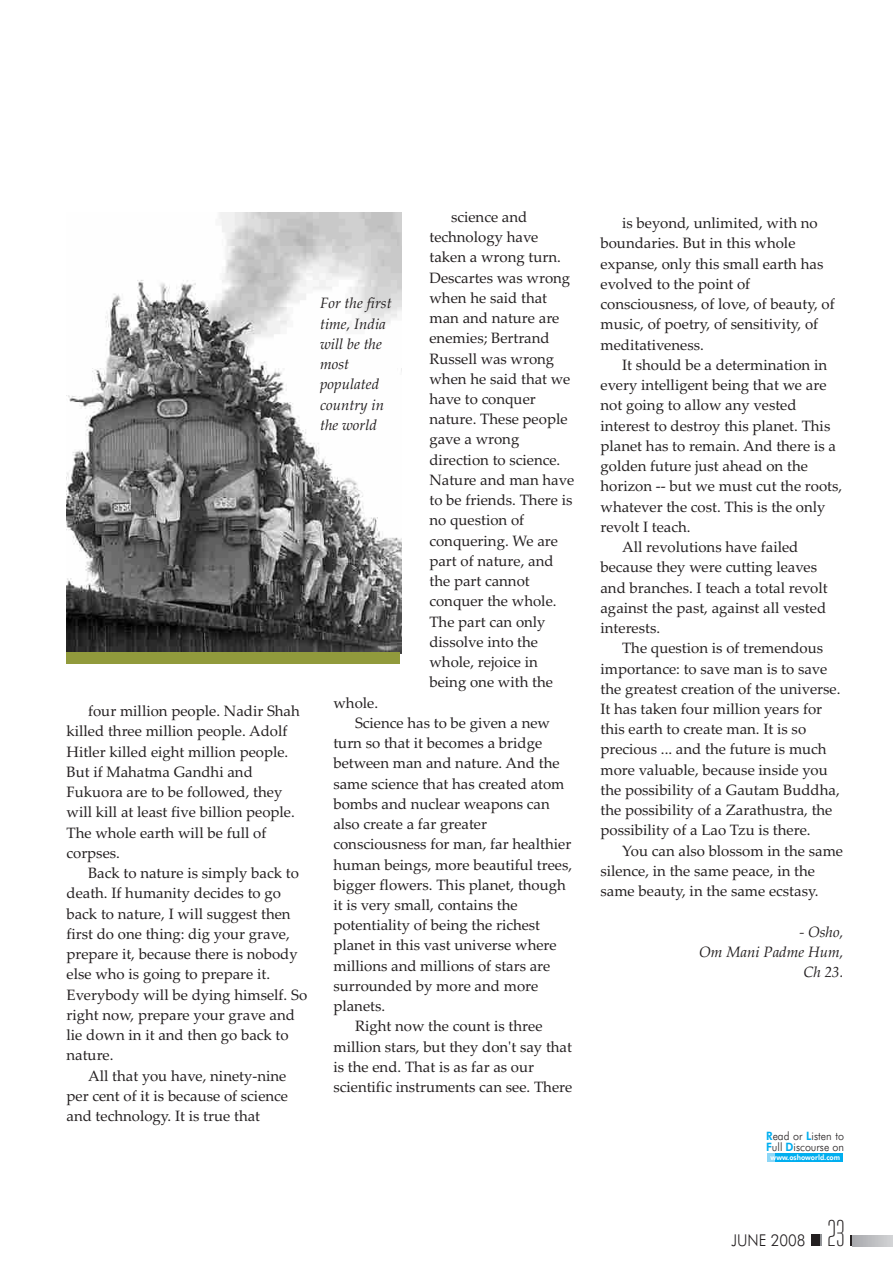
<style>
.page{position:relative;width:893px;height:1263px;background:#fff}
.page>*{position:absolute;margin:0;border:0;box-sizing:border-box;transform-origin:0 0}
.t1{font:36.15px "Huxley Vertical BT";color:#231f20;scale:.92 1}
.t2{font:300 16.2px "Futura BT";color:#231f20;scale:.92 1}
.t3{font:15px/20.2px "Palatino Linotype";color:#231f20}
.t4{font:italic 15px/20.2px "Palatino Linotype";color:#231f20;text-align:right}
.t5{font:300 11.55px "Futura BT";color:#231f20;scale:.92 1}
.t6{font:800 11.55px "Futura BT";color:#00aeef;scale:.92 1}
.t7{font:800 7.5px "Futura BT";color:#fff;scale:.92 1}
.s1{font-weight:800;color:#00aeef}
</style>
<div class="page">
<div style="left:811px;top:1234px;width:8px;height:12px;background:#231f20"></div>
<svg style="left:820px;top:1234px;width:2px;height:12px"></svg>
<svg style="left:853px;top:1235px;width:40px;height:11px"></svg>
<svg style="left:850px;top:1235px;width:2px;height:11px"></svg>
<img style="left:67px;top:212px;width:335px;height:441px">
<div style="left:67px;top:652px;width:333px;height:12px;background:#919a3c"></div>
<div style="left:767px;top:1153px;width:76px;height:8px;background:#00aeef"></div>
<div style="left:767px;top:1153px;width:8px;height:8px;background:#8dd7f7"></div>
<p class="t3" style="left:67px;top:703px;width:235px;text-indent:22px">four million people. Nadir Shah killed three million people. Adolf<br>Hitler killed eight million people.<br>But if Mahatma Gandhi and<br>Fukuora are to be followed, they will kill at least five billion people.<br>The whole earth will be full of corpses.</p>
<p class="t3" style="left:67px;top:865px;width:242px;text-indent:22px">Back to nature is simply back to death. If humanity decides to go back to nature, I will suggest then first do one thing: dig your grave, prepare it, because there is nobody else who is going to prepare it.<br>Everybody will be dying himself. So right now, prepare your grave and lie down in it and then go back to nature.</p>
<p class="t3" style="left:67px;top:1067px;width:223px;text-align:justify;text-indent:22px">All that you have, ninety-nine per cent of it is because of science and technology. It is true that</p>
<p class="t4" style="left:320px;top:295px;width:73px;text-align:left">For the first time, India will be the most populated country in the world</p>
<p class="t3" style="left:429px;top:208px;width:146px;text-indent:22px">science and technology have taken a wrong turn.<br>Descartes was wrong when he said that man and nature are enemies; Bertrand<br>Russell was wrong when he said that we have to conquer nature. These people gave a wrong direction to science.<br>Nature and man have to be friends. There is no question of conquering. We are part of nature, and the part cannot conquer the whole.<br>The part can only dissolve into the whole, rejoice in being one with the</p>
<p class="t3" style="left:333px;top:694px;width:46px">whole.</p>
<p class="t3" style="left:355px;top:714px;width:197px">Science has to be given a new</p>
<p class="t3" style="left:333px;top:734px;width:210px">turn so that it becomes a bridge</p>
<p class="t3" style="left:333px;top:755px;width:228px">between man and nature. And the</p>
<p class="t3" style="left:333px;top:775px;width:233px">same science that has created atom</p>
<p class="t3" style="left:333px;top:795px;width:218px">bombs and nuclear weapons can</p>
<p class="t3" style="left:333px;top:815px;width:155px">also create a far greater</p>
<p class="t3" style="left:333px;top:836px;width:239px">consciousness for man, far healthier</p>
<p class="t3" style="left:333px;top:856px;width:240px">human beings, more beautiful trees,</p>
<p class="t3" style="left:333px;top:876px;width:234px">bigger flowers. This planet, though</p>
<p class="t3" style="left:333px;top:896px;width:186px">it is very small, contains the</p>
<p class="t3" style="left:333px;top:917px;width:208px">potentiality of being the richest</p>
<p class="t3" style="left:333px;top:937px;width:225px">planet in this vast universe where</p>
<p class="t3" style="left:333px;top:957px;width:218px">millions and millions of stars are</p>
<p class="t3" style="left:333px;top:977px;width:206px">surrounded by more and more</p>
<p class="t3" style="left:333px;top:998px;width:53px">planets.</p>
<p class="t3" style="left:355px;top:1018px;width:189px">Right now the count is three</p>
<p class="t3" style="left:333px;top:1038px;width:240px">million stars, but they don't say that</p>
<p class="t3" style="left:333px;top:1058px;width:202px">is the end. That is as far as our</p>
<p class="t3" style="left:333px;top:1079px;width:240px">scientific instruments can see. There</p>
<p class="t3" style="left:600px;top:215px;width:236px;text-indent:22px">is beyond, unlimited, with no boundaries. But in this whole expanse, only this small earth has evolved to the point of consciousness, of love, of beauty, of music, of poetry, of sensitivity, of meditativeness.</p>
<p class="t3" style="left:622px;top:356px;width:206px">It should be a determination in</p>
<p class="t3" style="left:600px;top:377px;width:228px">every intelligent being that we are</p>
<p class="t3" style="left:600px;top:397px;width:198px">not going to allow any vested</p>
<p class="t3" style="left:600px;top:417px;width:231px">interest to destroy this planet. This</p>
<p class="t3" style="left:600px;top:437px;width:237px">planet has to remain. And there is a</p>
<p class="t3" style="left:600px;top:458px;width:209px">golden future just ahead on the</p>
<p class="t3" style="left:600px;top:478px;width:243px">horizon -- but we must cut the roots,</p>
<p class="t3" style="left:600px;top:498px;width:227px">whatever the cost. This is the only</p>
<p class="t3" style="left:600px;top:518px;width:92px">revolt I teach.</p>
<p class="t3" style="left:622px;top:539px;width:178px">All revolutions have failed</p>
<p class="t3" style="left:600px;top:559px;width:218px">because they were cutting leaves</p>
<p class="t3" style="left:600px;top:579px;width:229px">and branches. I teach a total revolt</p>
<p class="t3" style="left:600px;top:599px;width:227px">against the past, against all vested</p>
<p class="t3" style="left:600px;top:619px;width:61px">interests.</p>
<p class="t3" style="left:622px;top:640px;width:203px">The question is of tremendous</p>
<p class="t3" style="left:600px;top:660px;width:228px">importance: to save man is to save</p>
<p class="t3" style="left:600px;top:680px;width:242px">the greatest creation of the universe.</p>
<p class="t3" style="left:600px;top:700px;width:223px">It has taken four million years for</p>
<p class="t3" style="left:600px;top:721px;width:207px">this earth to create man. It is so</p>
<p class="t3" style="left:600px;top:741px;width:228px">precious ... and the future is much</p>
<p class="t3" style="left:600px;top:761px;width:229px">more valuable, because inside you</p>
<p class="t3" style="left:600px;top:781px;width:241px">the possibility of a Gautam Buddha,</p>
<p class="t3" style="left:600px;top:802px;width:233px">the possibility of a Zarathustra, the</p>
<p class="t3" style="left:600px;top:822px;width:212px">possibility of a Lao Tzu is there.</p>
<p class="t3" style="left:622px;top:842px;width:223px">You can also blossom in the same</p>
<p class="t3" style="left:600px;top:862px;width:216px">silence, in the same peace, in the</p>
<p class="t3" style="left:600px;top:883px;width:219px">same beauty, in the same ecstasy.</p>
<p class="t4" style="left:699px;top:923px;width:146px">- Osho,<br>Om Mani Padme Hum,<br>Ch 23.</p>
<p class="t5" style="left:766px;top:1131px;width:86px"><span class="s1">R</span>ead or isten to</p>
<p class="t6" style="left:806px;top:1131px;width:7px">L</p>
<p class="t5" style="left:772px;top:1142px;width:80px">ull iscourse on</p>
<p class="t6" style="left:766px;top:1142px;width:31px">F D</p>
<p class="t7" style="left:771px;top:1154px;width:77px">www.oshoworld.com</p>
<p class="t2" style="left:731px;top:1233px;width:82px">JUNE 2008</p>
<h1 class="t1" style="left:827px;top:1218px;width:20px">23</h1>
</div>
